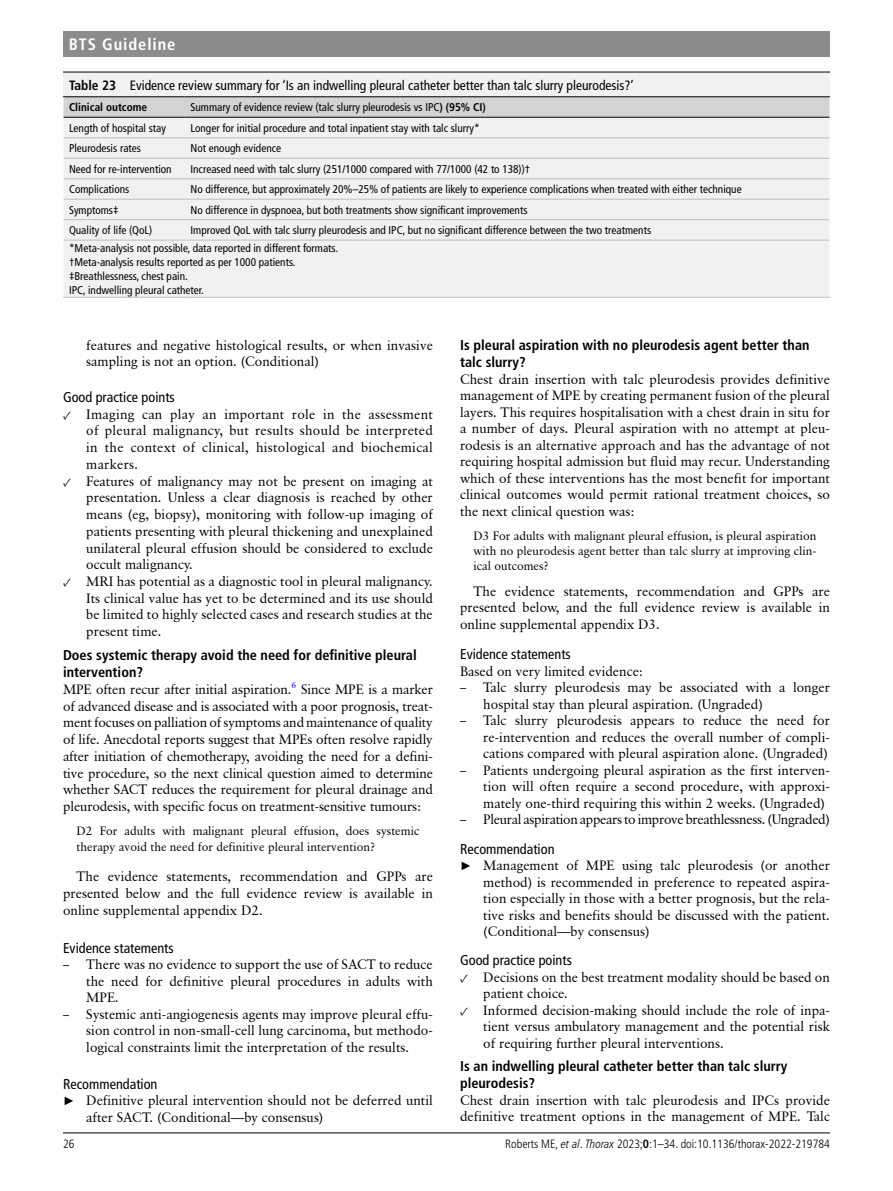
<style>
.page{position:relative;width:893px;height:1191px;background:#fff}
.page>*{position:absolute;margin:0;border:0;box-sizing:border-box;transform-origin:0 0}
.t1{font:700 condensed 16.5px "Frutiger LT Pro";letter-spacing:.055em;color:#fff}
.t2{font:700 condensed 14.25px/17.2px "Frutiger LT Pro";color:#000}
.t3{font:condensed 14.25px "Frutiger LT Pro";color:#000}
.t4{font:13.5px/16.5px "Classical Garamond BT";color:#000;text-align:justify}
.t5{font:condensed 13.5px "Frutiger LT Pro";color:#000}
.t6{font:13.5px "Classical Garamond BT";letter-spacing:-.025em;color:#000}
.t7{font:12px/15px "Classical Garamond BT";color:#000}
.t8{font:300 condensed 12px "Frutiger LT Pro";color:#000}
.t9{font:condensed 11.25px/14.2px "Frutiger LT Pro";color:#000}
.t10{font:700 condensed 11.25px "Frutiger LT Pro";color:#000}
.s1{font-weight:700}
.s2{font-family:"Minion Pro";font-size:12px}
.s3{font-family:"Frutiger LT Pro";font-stretch:condensed;font-size:12px}
.s4{font-family:"Arial";font-size:12px}
.s5{font-style:italic}
</style>
<div class="page">
<div style="left:63px;top:31px;width:767px;height:25px;background:#8a8c8e"></div>
<div style="left:63px;top:72px;width:767px;height:225px;background:#f1f1f2"></div>
<hr style="left:63px;top:72px;width:767px;height:1px;background:#000">
<hr style="left:63px;top:96px;width:121px;height:1px;background:#000">
<hr style="left:184px;top:96px;width:646px;height:1px;background:#000">
<hr style="left:63px;top:240px;width:122px;height:1px;background:#bcbec0">
<hr style="left:184px;top:240px;width:646px;height:1px;background:#bcbec0">
<hr style="left:63px;top:297px;width:121px;height:1px;background:#bcbec0">
<hr style="left:184px;top:297px;width:646px;height:1px;background:#bcbec0">
<hr style="left:63px;top:240px;width:1px;height:57px;background:#fff">
<svg style="left:63px;top:97px;width:767px;height:143px"></svg>
<hr style="left:63px;top:1132px;width:767px;height:1px;background:#000">
<p class="t1" style="left:69px;top:34px;width:108px">BTS Guideline</p>
<p class="t5" style="left:69px;top:78px;width:566px"><span class="s1">Table 23</span> Evidence review summary for ‘Is an indwelling pleural catheter better than talc slurry pleurodesis?’</p>
<p class="t10" style="left:69px;top:101px;width:80px">Clinical outcome</p>
<p class="t9" style="left:190px;top:100px;width:297px">Summary of evidence review (talc slurry pleurodesis vs IPC<span class="s1">) (95% CI)</span></p>
<p class="t9" style="left:69px;top:121px;width:99px">Length of hospital stay</p>
<p class="t9" style="left:190px;top:121px;width:291px">Longer for initial procedure and total inpatient stay with talc slurry*</p>
<p class="t9" style="left:69px;top:141px;width:74px">Pleurodesis rates</p>
<p class="t9" style="left:190px;top:141px;width:92px">Not enough evidence</p>
<p class="t9" style="left:69px;top:162px;width:104px">Need for re-intervention</p>
<p class="t9" style="left:190px;top:162px;width:341px">Increased need with talc slurry (251/1000 compared with 77/1000 (42 to 138))†</p>
<p class="t9" style="left:69px;top:182px;width:62px">Complications</p>
<p class="t9" style="left:190px;top:182px;width:553px">No difference, but approximately 20%–25% of patients are likely to experience complications when treated with either technique</p>
<p class="t9" style="left:69px;top:203px;width:51px">Symptoms‡</p>
<p class="t9" style="left:190px;top:203px;width:338px">No difference in dyspnoea, but both treatments show significant improvements</p>
<p class="t9" style="left:69px;top:223px;width:85px">Quality of life (QoL)</p>
<p class="t9" style="left:69px;top:221px;width:584px;line-height:17.4px;text-indent:122px">Improved QoL with talc slurry pleurodesis and IPC, but no significant difference between the two treatments *Meta-analysis not possible, data reported in different formats.</p>
<p class="t9" style="left:69px;top:255px;width:228px">†Meta-analysis results reported as per 1000 patients. ‡Breathlessness, chest pain.<br>IPC, indwelling pleural catheter.</p>
<p class="t4" style="left:86px;top:336px;width:348px">features and negative histological results, or when invasive sampling is not an option. (Conditional)</p>
<p class="t3" style="left:63px;top:389px;width:113px">Good practice points</p>
<p class="t4" style="left:86px;top:405px;width:348px;text-indent:-23px"><span class="s2">✓</span> Imaging can play an important role in the assessment of pleural malignancy, but results should be interpreted in the context of clinical, histological and biochemical markers.</p>
<p class="t4" style="left:86px;top:472px;width:348px;text-indent:-23px"><span class="s2">✓</span> Features of malignancy may not be present on imaging at presentation. Unless a clear diagnosis is reached by other means (eg, biopsy), monitoring with follow-up imaging of patients presenting with pleural thickening and unexplained unilateral pleural effusion should be considered to exclude occult malignancy.</p>
<p class="t4" style="left:86px;top:573px;width:348px;text-indent:-23px"><span class="s2">✓</span> MRI has potential as a diagnostic tool in pleural malignancy.<br>Its clinical value has yet to be determined and its use should be limited to highly selected cases and research studies at the present time.</p>
<p class="t2" style="left:63px;top:646px;width:355px">Does systemic therapy avoid the need for definitive pleural intervention?</p>
<p class="t4" style="left:63px;top:680px;width:371px">MPE often recur after initial aspiration.<sup>6</sup> Since MPE is a marker of advanced disease and is associated with a poor prognosis, treat&shy;ment focuses on palliation of symptoms and maintenance of quality of life. Anecdotal reports suggest that MPEs often resolve rapidly after initiation of chemotherapy, avoiding the need for a defini&shy;tive procedure, so the next clinical question aimed to determine whether SACT reduces the requirement for pleural drainage and pleurodesis, with specific focus on treatment-sensitive tumours:</p>
<p class="t7" style="left:76px;top:823px;width:344px">D2 For adults with malignant pleural effusion, does systemic therapy avoid the need for definitive pleural intervention?</p>
<p class="t4" style="left:63px;top:868px;width:371px;text-indent:14px">The evidence statements, recommendation and GPPs are presented below and the full evidence review is available in online supplemental appendix D2.</p>
<p class="t3" style="left:63px;top:939px;width:112px">Evidence statements</p>
<p class="t4" style="left:86px;top:956px;width:348px;text-indent:-23px"><span class="s3">–</span> There was no evidence to support the use of SACT to reduce the need for definitive pleural procedures in adults with MPE.</p>
<p class="t4" style="left:86px;top:1005px;width:348px;text-indent:-23px"><span class="s3">–</span> Systemic anti-angiogenesis agents may improve pleural effu&shy;sion control in non-small-cell lung carcinoma, but methodo&shy;logical constraints limit the interpretation of the results.</p>
<p class="t3" style="left:63px;top:1075px;width:96px">Recommendation</p>
<p class="t4" style="left:86px;top:1092px;width:348px;text-indent:-23px"><span class="s4">►</span> Definitive pleural intervention should not be deferred until after SACT. (Conditional—by consensus)</p>
<p class="t2" style="left:460px;top:337px;width:351px">Is pleural aspiration with no pleurodesis agent better than talc slurry?</p>
<p class="t4" style="left:460px;top:371px;width:371px">Chest drain insertion with talc pleurodesis provides definitive management of MPE by creating permanent fusion of the pleural layers. This requires hospitalisation with a chest drain in situ for a number of days. Pleural aspiration with no attempt at pleu&shy;rodesis is an alternative approach and has the advantage of not requiring hospital admission but fluid may recur. Understanding which of these interventions has the most benefit for important clinical outcomes would permit rational treatment choices, so the next clinical question was:</p>
<p class="t7" style="left:474px;top:528px;width:344px;text-align:justify">D3 For adults with malignant pleural effusion, is pleural aspiration with no pleurodesis agent better than talc slurry at improving clin&shy;ical outcomes?</p>
<p class="t4" style="left:460px;top:582px;width:371px;text-indent:14px">The evidence statements, recommendation and GPPs are presented below, and the full evidence review is available in online supplemental appendix D3.</p>
<p class="t3" style="left:460px;top:646px;width:112px">Evidence statements</p>
<p class="t4" style="left:460px;top:662px;width:185px">Based on very limited evidence:</p>
<p class="t4" style="left:483px;top:679px;width:348px;text-indent:-23px"><span class="s3">–</span> Talc slurry pleurodesis may be associated with a longer hospital stay than pleural aspiration. (Ungraded)</p>
<p class="t4" style="left:483px;top:712px;width:348px;text-indent:-23px"><span class="s3">–</span> Talc slurry pleurodesis appears to reduce the need for re-intervention and reduces the overall number of compli&shy;cations compared with pleural aspiration alone. (Ungraded)</p>
<p class="t4" style="left:483px;top:761px;width:348px;text-indent:-23px"><span class="s3">–</span> Patients undergoing pleural aspiration as the first interven&shy;tion will often require a second procedure, with approxi&shy;mately one-third requiring this within 2 weeks. (Ungraded)</p>
<p class="t6" style="left:460px;top:811px;width:371px"><span class="s3">–</span> Pleural aspiration appears to improve breathlessness. (Ungraded)</p>
<p class="t3" style="left:460px;top:840px;width:96px">Recommendation</p>
<p class="t4" style="left:483px;top:857px;width:348px;text-indent:-23px"><span class="s4">►</span> Management of MPE using talc pleurodesis (or another method) is recommended in preference to repeated aspira&shy;tion especially in those with a better prognosis, but the rela&shy;tive risks and benefits should be discussed with the patient. (Conditional—by consensus)</p>
<p class="t3" style="left:460px;top:952px;width:113px">Good practice points</p>
<p class="t4" style="left:483px;top:968px;width:348px;text-indent:-23px"><span class="s2">✓</span> Decisions on the best treatment modality should be based on patient choice.</p>
<p class="t4" style="left:483px;top:1001px;width:348px;text-indent:-23px"><span class="s2">✓</span> Informed decision-making should include the role of inpa&shy;tient versus ambulatory management and the potential risk of requiring further pleural interventions.</p>
<p class="t2" style="left:460px;top:1057px;width:329px">Is an indwelling pleural catheter better than talc slurry pleurodesis?</p>
<p class="t4" style="left:460px;top:1091px;width:371px">Chest drain insertion with talc pleurodesis and IPCs provide definitive treatment options in the management of MPE. Talc</p>
<p class="t8" style="left:63px;top:1136px;width:13px">26</p>
<p class="t8" style="left:505px;top:1136px;width:326px">Roberts ME, <span class="s5">et al</span>. <span class="s5">Thorax</span> 2023;<span class="s1">0</span>:1–34. doi:10.1136/thorax-2022-219784</p>
</div>
